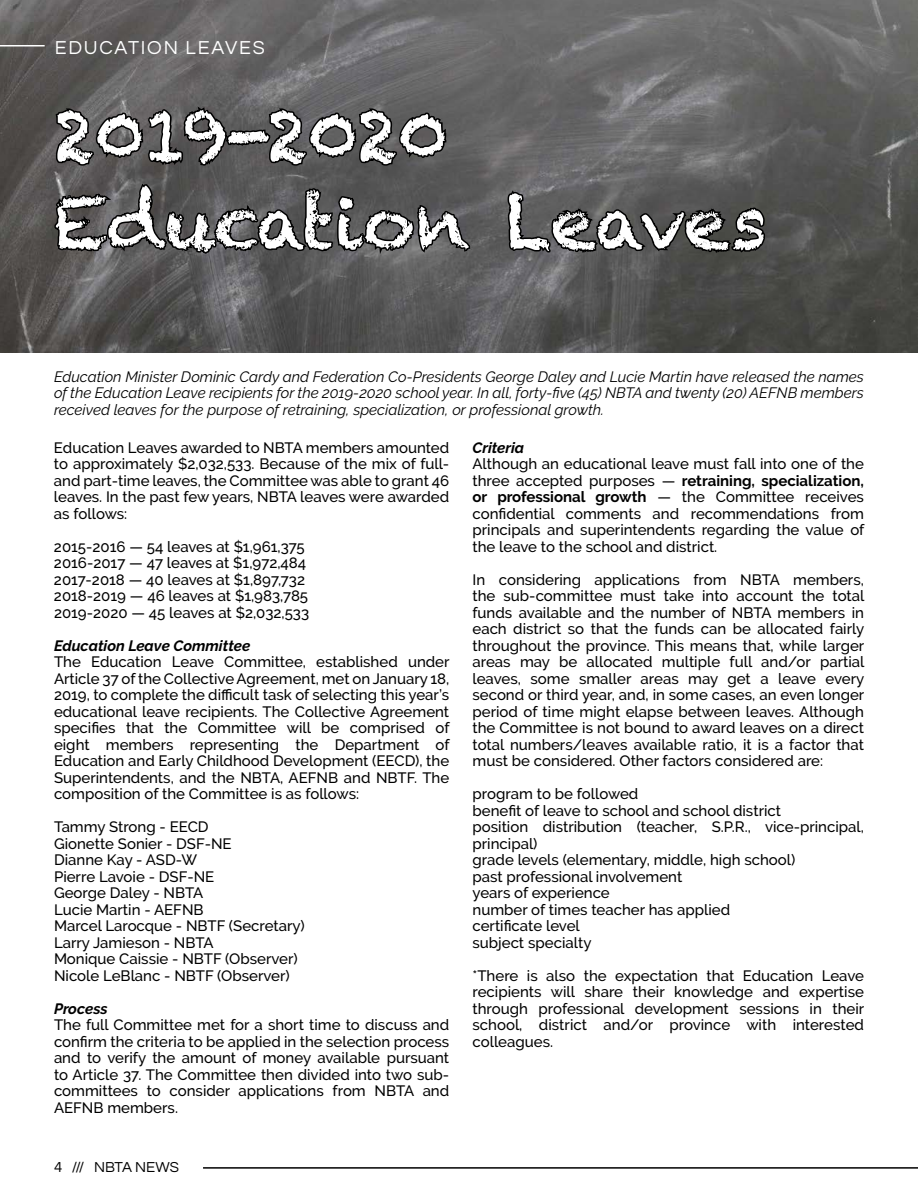
<style>
.page{position:relative;width:918px;height:1188px;background:#fff}
.page>*{position:absolute;margin:0;border:0;box-sizing:border-box;transform-origin:0 0}
.t1{font:72px/86.4px "Chalkduster";color:#fff}
.t2{font:19.5px "Questrial";letter-spacing:.09em;color:#fff}
.t3{font:500 15px/16.5px "Raleway";color:#000;text-align:justify}
.t4{font:italic 15px/16.5px "Raleway";color:#000;text-align:justify}
.t5{font:italic 700 15px "Raleway";color:#000}
.t6{font:15px "Questrial";color:#000}
.s1{font-weight:700}
</style>
<div class="page">
<hr style="left:203px;top:1167px;width:715px;height:2px;background:#000">
<img style="left:0;top:0;width:918px;height:352px">
<svg style="left:52px;top:76px;width:421px;height:212px;background:#4e4d4d"></svg>
<svg style="left:505px;top:184px;width:263px;height:96px;background:#464646"></svg>
<hr style="left:0;top:45px;width:45px;height:1px;background:#fff">
<h2 class="t2" style="left:55px;top:38px;width:211px">EDUCATION LEAVES</h2>
<h1 class="t1" style="left:54px;top:93px;width:714px">2019-2020<br>Education Leaves</h1>
<p class="t4" style="left:54px;top:368px;width:812px">Education Minister Dominic Cardy and Federation Co-Presidents George Daley and Lucie Martin have released the names of the Education Leave recipients for the 2019-2020 school year. In all, forty-five (45) NBTA and twenty (20) AEFNB members received leaves for the purpose of retraining, specialization, or professional growth.</p>
<p class="t5" style="left:472px;top:439px;width:53px">Criteria</p>
<p class="t3" style="left:472px;top:456px;width:393px">Although an educational leave must fall into one of the three accepted purposes — <span class="s1">retraining, specialization, or professional growth</span> — the Committee receives confidential comments and recommendations from principals and superintendents regarding the value of the leave to the school and district.</p>
<p class="t3" style="left:472px;top:571px;width:393px">In considering applications from NBTA members, the sub-committee must take into account the total funds available and the number of NBTA members in each district so that the funds can be allocated fairly throughout the province. This means that, while larger areas may be allocated multiple full and/or partial leaves, some smaller areas may get a leave every second or third year, and, in some cases, an even longer period of time might elapse between leaves. Although the Committee is not bound to award leaves on a direct total numbers/leaves available ratio, it is a factor that must be considered. Other factors considered are:</p>
<p class="t3" style="left:472px;top:786px;width:393px;text-align:left">program to be followed<br>benefit of leave to school and school district<br>position distribution (teacher, S.P.R., vice-principal, principal)<br>grade levels (elementary, middle, high school)<br>past professional involvement<br>years of experience<br>number of times teacher has applied<br>certificate level<br>subject specialty</p>
<p class="t3" style="left:472px;top:967px;width:393px">*There is also the expectation that Education Leave recipients will share their knowledge and expertise through professional development sessions in their school, district and/or province with interested colleagues.</p>
<p class="t3" style="left:54px;top:439px;width:397px">Education Leaves awarded to NBTA members amounted to approximately $2,032,533. Because of the mix of full&shy;and part-time leaves, the Committee was able to grant 46 leaves. In the past few years, NBTA leaves were awarded as follows:</p>
<p class="t3" style="left:54px;top:538px;width:257px;text-align:left">2015-2016 — 54 leaves at $1,961,375<br>2016-2017 — 47 leaves at $1,972,484<br>2017-2018 — 40 leaves at $1,897,732<br>2018-2019 — 46 leaves at $1,983,785<br>2019-2020 — 45 leaves at $2,032,533</p>
<p class="t5" style="left:54px;top:637px;width:198px">Education Leave Committee</p>
<p class="t3" style="left:54px;top:654px;width:397px">The Education Leave Committee, established under Article 37 of the Collective Agreement, met on January 18, 2019, to complete the difficult task of selecting this year’s educational leave recipients. The Collective Agreement specifies that the Committee will be comprised of eight members representing the Department of Education and Early Childhood Development (EECD), the Superintendents, and the NBTA, AEFNB and NBTF. The composition of the Committee is as follows:</p>
<p class="t3" style="left:54px;top:819px;width:252px;text-align:left">Tammy Strong - EECD<br>Gionette Sonier - DSF-NE<br>Dianne Kay - ASD-W<br>Pierre Lavoie - DSF-NE<br>George Daley - NBTA<br>Lucie Martin - AEFNB<br>Marcel Larocque - NBTF (Secretary)<br>Larry Jamieson - NBTA<br>Monique Caissie - NBTF (Observer)<br>Nicole LeBlanc - NBTF (Observer)</p>
<p class="t5" style="left:54px;top:1000px;width:55px">Process</p>
<p class="t3" style="left:54px;top:1017px;width:397px">The full Committee met for a short time to discuss and confirm the criteria to be applied in the selection process and to verify the amount of money available pursuant to Article 37. The Committee then divided into two sub&shy;committees to consider applications from NBTA and AEFNB members.</p>
<p class="t6" style="left:54px;top:1160px;width:127px">4 /// NBTA NEWS</p>
</div>
